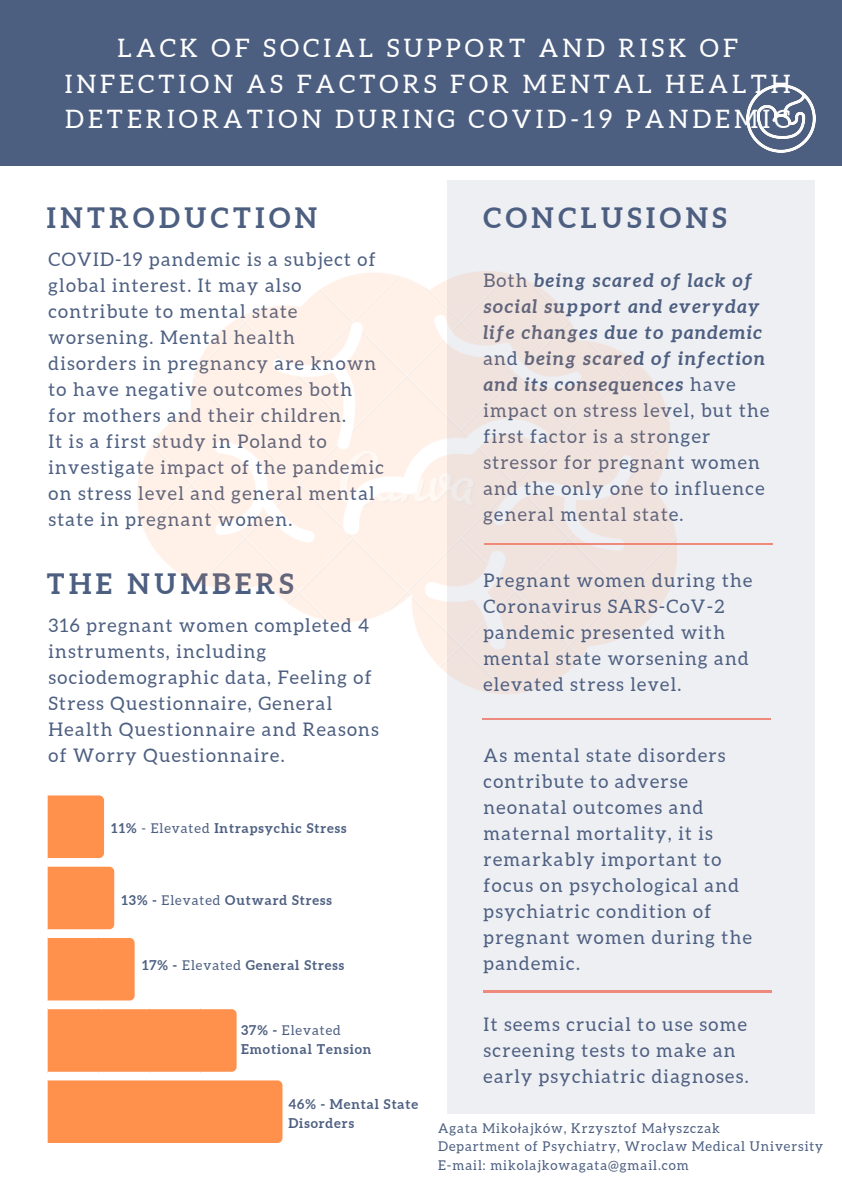
<style>
.page{position:relative;width:842px;height:1191px;background:#fff}
.page>*{position:absolute;margin:0;border:0;box-sizing:border-box;transform-origin:0 0}
.t1{font:700 28.1px "Aleo";letter-spacing:.16em;color:#4d5f81}
.t2{font:25.4px/35.4px "Aleo";letter-spacing:.16em;color:#fff;text-align:center}
.t3{font:18.7px/26px "Aleo";letter-spacing:.07em;color:#4d5f81}
.t4{font:700 13.4px/19.1px "Aleo";letter-spacing:.07em;color:#4d5f81}
.t5{font:13.4px "Aleo";letter-spacing:.07em;color:#4d5f81}
.s1{font-weight:400}
.s2{font-weight:700;font-style:italic}
.s3{font-family:"Noto Sans"}
</style>
<div class="page">
<div style="left:0;top:0;width:842px;height:165px;background:#4d5f81"></div>
<svg style="left:447px;top:180px;width:368px;height:933px;background:#eeecee"></svg>
<hr style="left:484px;top:543px;width:288px;height:2px;background:#ee897e">
<hr style="left:483px;top:718px;width:288px;height:1px;background:#ee897e">
<hr style="left:483px;top:990px;width:289px;height:2px;background:#ee897e">
<hr style="left:48px;top:795px;width:1px;height:347px;background:#000">
<hr style="left:99px;top:795px;width:1px;height:347px;background:#000">
<hr style="left:150px;top:795px;width:1px;height:347px;background:#000">
<hr style="left:201px;top:795px;width:1px;height:347px;background:#000">
<hr style="left:252px;top:795px;width:1px;height:347px;background:#000">
<div style="left:48px;top:795px;width:56px;height:62px;background:#ff914d"></div>
<div style="left:48px;top:866px;width:66px;height:63px;background:#ff914d"></div>
<div style="left:48px;top:937px;width:87px;height:63px;background:#ff914d"></div>
<div style="left:48px;top:1009px;width:189px;height:62px;background:#ff914d"></div>
<div style="left:48px;top:1080px;width:234px;height:62px;background:#ff914d"></div>
<img style="left:747px;top:84px;width:68px;height:68px">
<div style="left:142px;top:778px;width:246px;height:228px;background:#fff"></div>
<div style="left:241px;top:984px;width:187px;height:95px;background:#fff"></div>
<div style="left:16px;top:859px;width:126px;height:6px;background:#fff"></div>
<div style="left:21px;top:930px;width:126px;height:6px;background:#fff"></div>
<div style="left:47px;top:1072px;width:170px;height:7px;background:#fff"></div>
<div style="left:21px;top:1001px;width:254px;height:6px;background:#fff"></div>
<p class="t2" style="left:65px;top:30px;width:727px">LACK OF SOCIAL SUPPORT AND RISK OF<br>INFECTION AS FACTORS FOR MENTAL HEALTH<br>DETERIORATION DURING COVID-19 PANDEMIC</p>
<p class="t1" style="left:47px;top:202px;width:272px">INTRODUCTION</p>
<p class="t3" style="left:49px;top:246px;width:329px">COVID-19 pandemic is a subject of global interest. It may also contribute to mental state worsening. Mental health disorders in pregnancy are known to have negative outcomes both for mothers and their children.</p>
<p class="t3" style="left:49px;top:428px;width:337px">It is a first study in Poland to investigate impact of the pandemic on stress level and general mental</p>
<p class="t3" style="left:49px;top:506px;width:245px">state in pregnant women.</p>
<p class="t1" style="left:47px;top:567px;width:248px">THE NUMBERS</p>
<p class="t3" style="left:49px;top:611px;width:332px">316 pregnant women completed 4 instruments, including sociodemographic data, Feeling of<br>Stress Questionnaire, General<br>Health Questionnaire and Reasons of Worry Questionnaire.</p>
<p class="t4" style="left:111px;top:818px;width:237px">11% <span class="s1">- Elevated</span> Intrapsychic Stress</p>
<p class="t4" style="left:122px;top:889px;width:212px">13% - <span class="s1">Elevated</span> Outward Stress</p>
<p class="t4" style="left:142px;top:955px;width:204px">17% - <span class="s1">Elevated</span> General Stress</p>
<p class="t4" style="left:241px;top:1020px;width:132px">37% - <span class="s1">Elevated<br></span>Emotional Tension</p>
<p class="t4" style="left:288px;top:1093px;width:131px">46% - Mental State<br>Disorders</p>
<p class="t1" style="left:483px;top:202px;width:245px">CONCLUSIONS</p>
<p class="t3" style="left:483px;top:267px;width:287px">Both <span class="s2">being scared of lack of social support and everyday life changes due to pandemic </span>and <span class="s2">being scared of infection and its consequences</span> have impact on stress level, but the first factor is a stronger stressor for pregnant women and the only one to influence general mental state.</p>
<p class="t3" style="left:483px;top:567px;width:270px">Pregnant women during the<br>Coronavirus SARS-CoV-2 pandemic presented with mental state worsening and elevated stress level.</p>
<p class="t3" style="left:484px;top:742px;width:270px">As mental state disorders contribute to adverse neonatal outcomes and maternal mortality, it is remarkably important to focus on psychological and psychiatric condition of pregnant women during the pandemic.</p>
<p class="t3" style="left:484px;top:1011px;width:266px">It seems crucial to use some screening tests to make an early psychiatric diagnoses.</p>
<p class="t5" style="left:438px;top:1120px;width:283px">Agata Miko<span class="s3">ł</span>ajków, Krzysztof Ma<span class="s3">ł</span>yszczak</p>
<p class="t5" style="left:438px;top:1138px;width:387px">Department of Psychiatry, Wroclaw Medical University</p>
<p class="t5" style="left:438px;top:1157px;width:252px">E-mail: mikolajkowagata@gmail.com</p>
</div>
